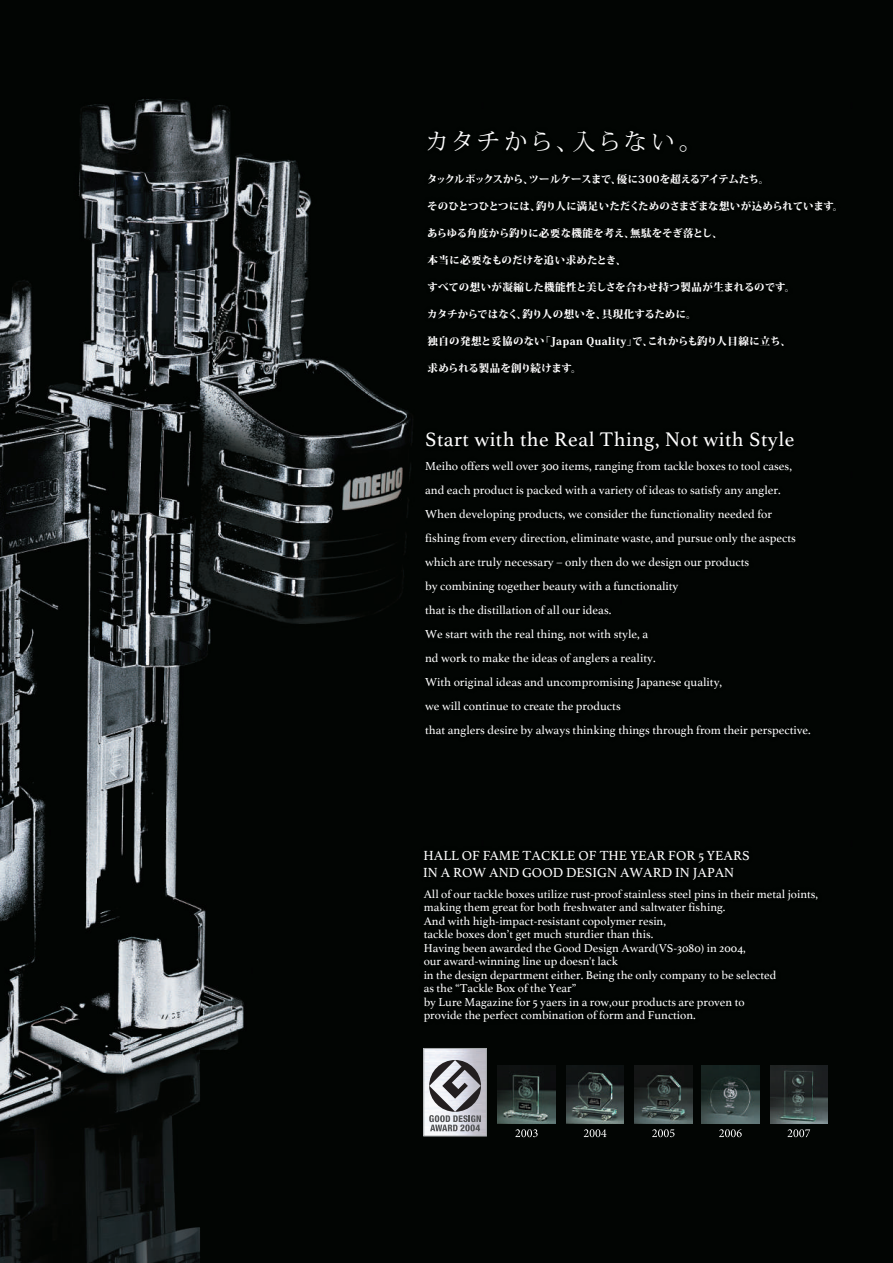
<style>
.page{position:relative;width:893px;height:1263px;background:#fff}
.page>*{position:absolute;margin:0;border:0;box-sizing:border-box;transform-origin:0 0}
.t1{font:23.1px "Koz Min Pr 6 N";letter-spacing:.11em;color:#fff}
.t2{font:20.7px "Athelas";letter-spacing:.025em;color:#fff}
.t3{font:13.8px/16.6px "Athelas";color:#fff}
.t4{font:12.15px/24px "Athelas";color:#fff}
.t5{font:12px/13.5px "Athelas";color:#fff}
.t6{font:800 10.5px "Koz Min Pr 6 N";color:#fff}
.t7{font:800 10.5px "Koz Min Pr 6 N";letter-spacing:.02em;color:#fff}
.t8{font:800 10.5px "Koz Min Pr 6 N";letter-spacing:.04em;color:#fff}
.t9{font:800 10.5px "Koz Min Pr 6 N";letter-spacing:-.045em;color:#fff}
.t10{font:800 10.5px "Koz Min Pr 6 N";letter-spacing:-.03em;color:#fff}
</style>
<div class="page">
<img style="left:0;top:0;width:893px;height:1263px">
<img style="left:498px;top:1066px;width:57px;height:57px">
<img style="left:566px;top:1066px;width:58px;height:57px">
<img style="left:635px;top:1066px;width:57px;height:57px">
<img style="left:702px;top:1066px;width:57px;height:57px">
<img style="left:770px;top:1066px;width:58px;height:57px">
<svg style="left:515px;top:1129px;width:23px;height:8px"></svg>
<svg style="left:584px;top:1129px;width:22px;height:8px"></svg>
<svg style="left:719px;top:1129px;width:23px;height:8px"></svg>
<svg style="left:787px;top:1129px;width:23px;height:8px"></svg>
<svg style="left:652px;top:1129px;width:22px;height:8px"></svg>
<div style="left:418px;top:882px;width:406px;height:148px;background:#010402"></div>
<div style="left:417px;top:843px;width:339px;height:45px;background:#010402"></div>
<img style="left:425px;top:1050px;width:60px;height:84px">
<svg style="left:429px;top:1060px;width:52px;height:71px"></svg>
<div style="left:423px;top:1048px;width:64px;height:88px;border:1px solid #a5a9ab"></div>
<div style="left:419px;top:423px;width:382px;height:31px;background:#010402"></div>
<div style="left:422px;top:168px;width:423px;height:241px;background:#020503"></div>
<div style="left:419px;top:454px;width:398px;height:315px;background:#020503"></div>
<div style="left:421px;top:124px;width:280px;height:40px;background:#020503"></div>
<h1 class="t1" style="left:425px;top:129px;width:278px">カタチから、入らない。</h1>
<p class="t9" style="left:427px;top:173px;width:344px">タックルボックスから、ツールケースまで、優に300を超えるアイテムたち。</p>
<p class="t6" style="left:427px;top:200px;width:418px">そのひとつひとつには、釣り人に満足いただくためのさまざまな想いが込められています。</p>
<p class="t6" style="left:427px;top:227px;width:297px">あらゆる角度から釣りに必要な機能を考え、無駄をそぎ落とし、</p>
<p class="t7" style="left:428px;top:254px;width:200px">本当に必要なものだけを追い求めたとき、</p>
<p class="t7" style="left:427px;top:281px;width:369px">すべての想いが凝縮した機能性と美しさを合わせ持つ製品が生まれるのです。</p>
<p class="t6" style="left:427px;top:308px;width:271px">カタチからではなく、釣り人の想いを、具現化するために。</p>
<p class="t8" style="left:428px;top:335px;width:365px">独自の発想と妥協のない「Japan Quality」で、これからも釣り人目線に立ち、</p>
<p class="t10" style="left:428px;top:362px;width:155px">求められる製品を創り続けます。</p>
<h2 class="t2" style="left:425px;top:423px;width:371px">Start with the Real Thing, Not with Style</h2>
<p class="t4" style="left:425px;top:454px;width:387px">Meiho offers well over 300 items, ranging from tackle boxes to tool cases, and each product is packed with a variety of ideas to satisfy any angler.<br>When developing products, we consider the functionality needed for<br>fishing from every direction, eliminate waste, and pursue only the aspects which are truly necessary – only then do we design our products<br>by combining together beauty with a functionality<br>that is the distillation of all our ideas.<br>We start with the real thing, not with style, a<br>nd work to make the ideas of anglers a reality.<br>With original ideas and uncompromising Japanese quality,<br>we will continue to create the products<br>that anglers desire by always thinking things through from their perspective.</p>
<p class="t3" style="left:423px;top:847px;width:328px">HALL OF FAME TACKLE OF THE YEAR FOR 5 YEARS<br>IN A ROW AND GOOD DESIGN AWARD IN JAPAN</p>
<p class="t5" style="left:424px;top:887px;width:396px">All of our tackle boxes utilize rust-proof stainless steel pins in their metal joints, making them great for both freshwater and saltwater fishing.<br>And with high-impact-resistant copolymer resin,<br>tackle boxes don’t get much sturdier than this.<br>Having been awarded the Good Design Award(VS-3080) in 2004,<br>our award-winning line up doesn't lack<br>in the design department either. Being the only company to be selected<br>as the “Tackle Box of the Year”<br>by Lure Magazine for 5 yaers in a row,our products are proven to<br>provide the perfect combination of form and Function.</p>
</div>
